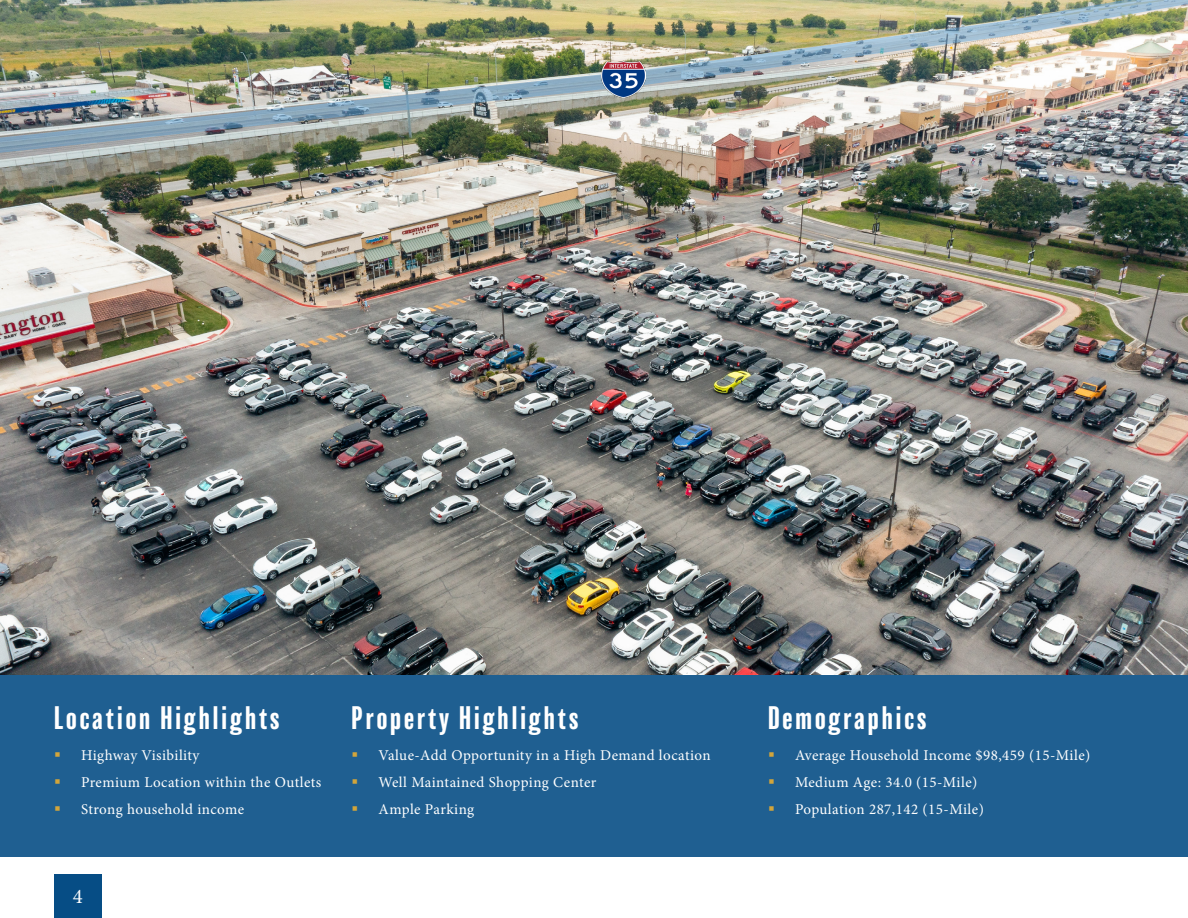
<style>
.page{position:relative;width:1188px;height:918px;background:#fff}
.page>*{position:absolute;margin:0;border:0;box-sizing:border-box;transform-origin:0 0}
.t1{font:condensed 30px "Balboa";letter-spacing:.1em;color:#fff}
.t2{font:20.7px "Minion Pro";color:#fff}
.t3{font:15px "Minion Pro";letter-spacing:.03em;color:#fff}
</style>
<div class="page">
<img style="left:0;top:155px;width:1188px;height:720px">
<div style="left:54px;top:875px;width:48px;height:43px;background:#064d85"></div>
<div style="left:0;top:675px;width:1188px;height:182px;background:#1f5f91"></div>
<img style="left:0;top:0;width:1188px;height:155px">
<img style="left:601px;top:61px;width:45px;height:36px">
<p class="t1" style="left:54px;top:703px;width:227px">Location Highlights</p>
<p class="t1" style="left:352px;top:703px;width:228px">Property Highlights</p>
<p class="t1" style="left:768px;top:703px;width:160px">Demographics</p>
<p class="t3" style="left:81px;top:745px;width:120px">Highway Visibility</p>
<p class="t3" style="left:81px;top:772px;width:242px">Premium Location within the Outlets</p>
<p class="t3" style="left:81px;top:799px;width:165px">Strong household income</p>
<p class="t2" style="left:73px;top:883px;width:11px">4</p>
<p class="t3" style="left:379px;top:745px;width:334px">Value-Add Opportunity in a High Demand location</p>
<p class="t3" style="left:379px;top:772px;width:219px">Well Maintained Shopping Center</p>
<p class="t3" style="left:379px;top:799px;width:97px">Ample Parking</p>
<p class="t3" style="left:795px;top:745px;width:297px">Average Household Income $98,459 (15-Mile)</p>
<p class="t3" style="left:795px;top:772px;width:184px">Medium Age: 34.0 (15-Mile)</p>
<p class="t3" style="left:795px;top:799px;width:190px">Population 287,142 (15-Mile)</p>
</div>
